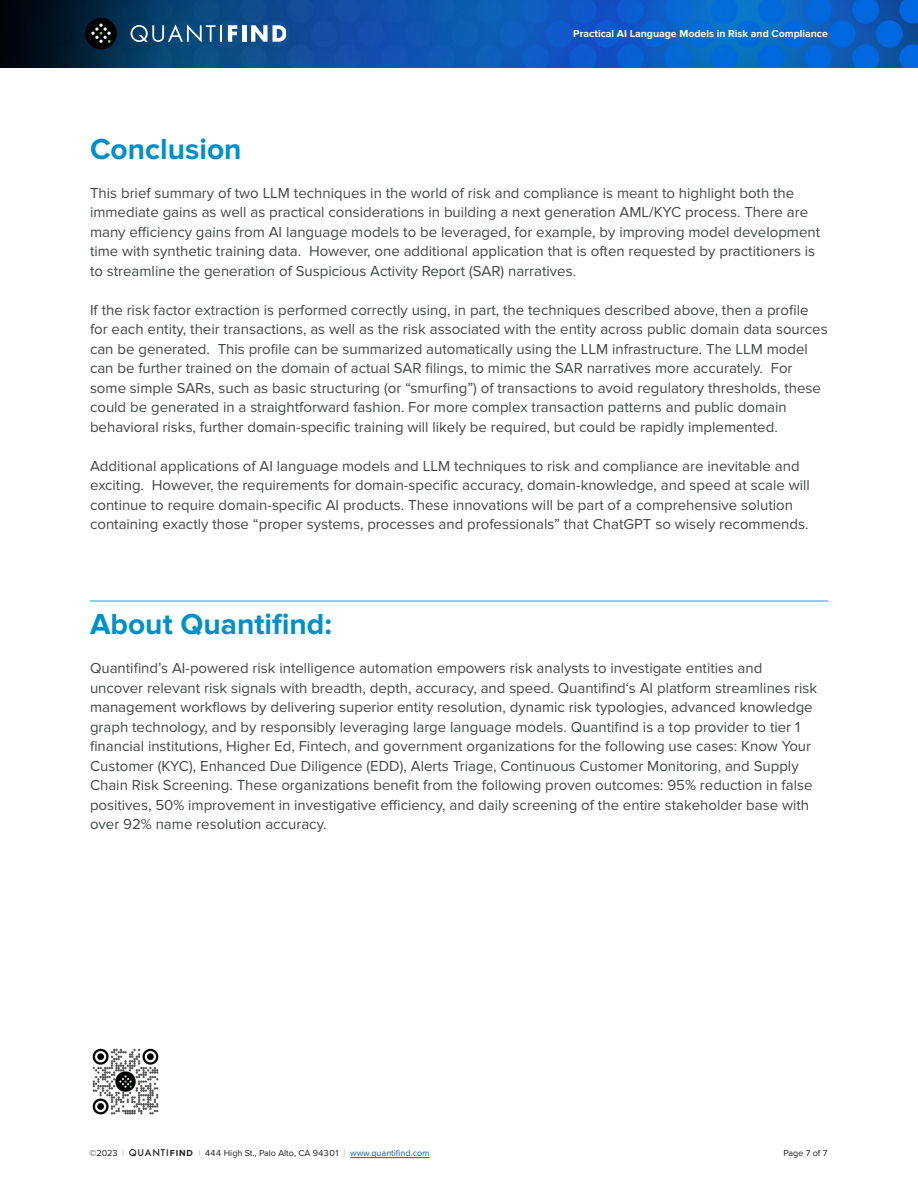
<style>
.page{position:relative;width:918px;height:1188px;background:#fff}
.page>*{position:absolute;margin:0;border:0;box-sizing:border-box;transform-origin:0 0}
.t1{font:700 30px "Proxima Nova";color:#0090c9}
.t2{font:15px/19.5px "Proxima Nova";color:#43484a}
.t3{font:700 10.5px "Proxima Nova";color:#fff}
.t4{font:9px "Proxima Nova";color:#231f20}
.s1{color:#a8a9ad}
.s2{font-family:"Futura";font-weight:500}
.s3{font-weight:700}
.s4{color:#175d9e}
</style>
<div class="page">
<img style="left:0;top:0;width:918px;height:68px">
<div style="left:85px;top:18px;width:32px;height:31px;background:#010101;border-radius:50%"></div>
<svg style="left:91px;top:23px;width:20px;height:20px"></svg>
<svg style="left:131px;top:24px;width:91px;height:18px;background:#437195"></svg>
<svg style="left:228px;top:25px;width:9px;height:17px"></svg>
<hr style="left:242px;top:25px;width:4px;height:17px;background:#fff">
<svg style="left:251px;top:25px;width:35px;height:17px"></svg>
<hr style="left:350px;top:1157px;width:80px;height:1px;background:#175d9e">
<hr style="left:90px;top:601px;width:738px;height:1px;background:#00aaed">
<img style="left:92px;top:1048px;width:67px;height:67px">
<p class="t3" style="left:573px;top:27px;width:256px">Practical AI Language Models in Risk and Compliance</p>
<p class="t1" style="left:90px;top:131px;width:153px">Conclusion</p>
<p class="t2" style="left:90px;top:183px;width:732px">This brief summary of two LLM techniques in the world of risk and compliance is meant to highlight both the immediate gains as well as practical considerations in building a next generation AML/KYC process. There are many efficiency gains from AI language models to be leveraged, for example, by improving model development time with synthetic training data. However, one additional application that is often requested by practitioners is to streamline the generation of Suspicious Activity Report (SAR) narratives.</p>
<p class="t2" style="left:90px;top:300px;width:739px">If the risk factor extraction is performed correctly using, in part, the techniques described above, then a profile for each entity, their transactions, as well as the risk associated with the entity across public domain data sources can be generated. This profile can be summarized automatically using the LLM infrastructure. The LLM model can be further trained on the domain of actual SAR filings, to mimic the SAR narratives more accurately. For some simple SARs, such as basic structuring (or “smurfing”) of transactions to avoid regulatory thresholds, these could be generated in a straightforward fashion. For more complex transaction patterns and public domain behavioral risks, further domain-specific training will likely be required, but could be rapidly implemented.</p>
<p class="t2" style="left:90px;top:456px;width:721px">Additional applications of AI language models and LLM techniques to risk and compliance are inevitable and exciting. However, the requirements for domain-specific accuracy, domain-knowledge, and speed at scale will continue to require domain-specific AI products. These innovations will be part of a comprehensive solution containing exactly those “proper systems, processes and professionals” that ChatGPT so wisely recommends.</p>
<p class="t1" style="left:90px;top:607px;width:244px">About Quantifind:</p>
<p class="t2" style="left:90px;top:659px;width:729px">Quantifind’s AI-powered risk intelligence automation empowers risk analysts to investigate entities and uncover relevant risk signals with breadth, depth, accuracy, and speed. Quantifind‘s AI platform streamlines risk management workflows by delivering superior entity resolution, dynamic risk typologies, advanced knowledge graph technology, and by responsibly leveraging large language models. Quantifind is a top provider to tier 1 financial institutions, Higher Ed, Fintech, and government organizations for the following use cases: Know Your Customer (KYC), Enhanced Due Diligence (EDD), Alerts Triage, Continuous Customer Monitoring, and Supply Chain Risk Screening. These organizations benefit from the following proven outcomes: 95% reduction in false positives, 50% improvement in investigative efficiency, and daily screening of the entire stakeholder base with over 92% name resolution accuracy.</p>
<p class="t4" style="left:89px;top:1148px;width:342px">©2023 <span class="s1">|</span> <span class="s2">QUANTI</span><span class="s3">FIND</span> <span class="s1">|</span> 444 High St., Palo Alto, CA 94301 <span class="s1">|</span> <span class="s4">www.quantifind.com</span></p>
<p class="t4" style="left:783px;top:1148px;width:46px">Page 7 of 7</p>
</div>
